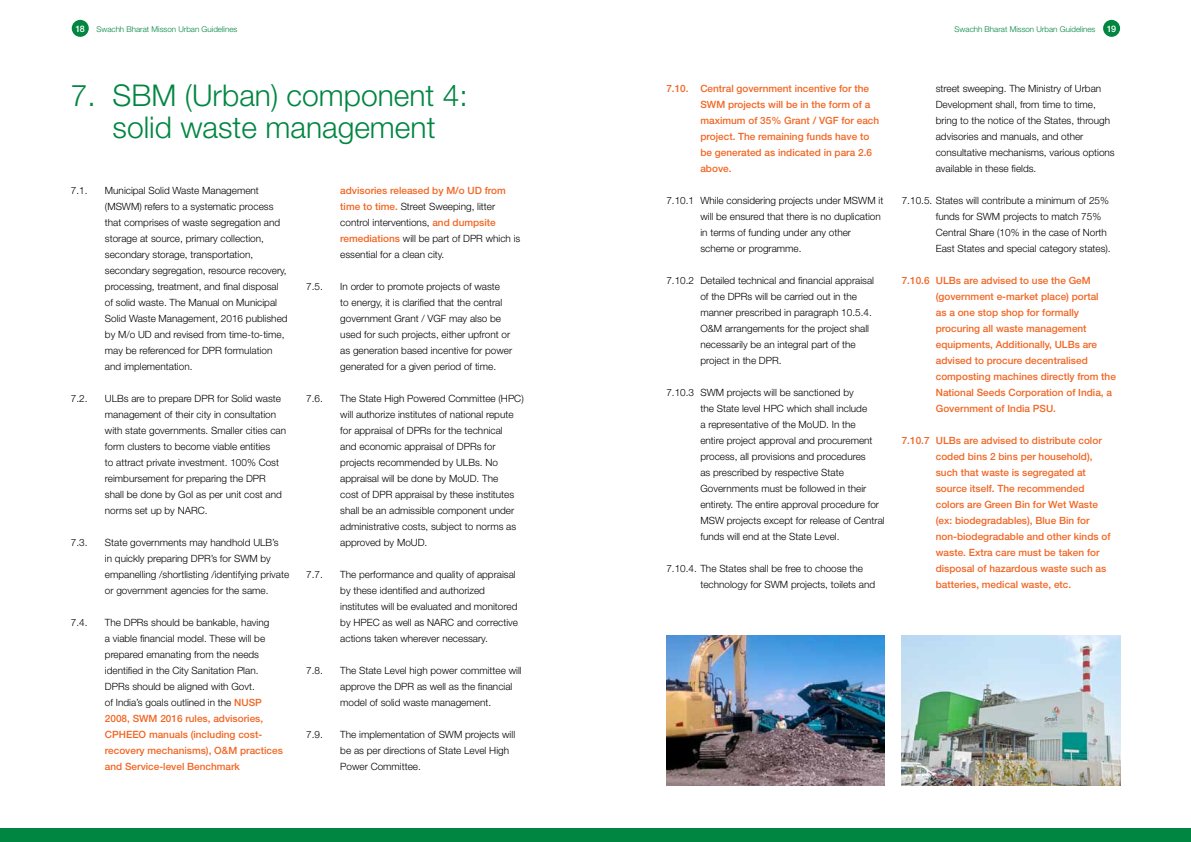
<style>
.page{position:relative;width:1191px;height:842px;background:#fff}
.page>*{position:absolute;margin:0;border:0;box-sizing:border-box;transform-origin:0 0}
.t1{font:300 30px/32px "Helvetica Neue LT Std";color:#008641;text-align:center}
.t2{font:300 10px/16px "Helvetica Neue LT Std";color:#000}
.t3{font:500 10px/16px "Helvetica Neue LT Std";color:#f26522}
.t4{font:500 9px "Helvetica Neue LT Std";color:#fff}
.t5{font:300 8px "Helvetica Neue LT Std";color:#008641}
.s1{font-weight:500;font-size:9px;color:#fff}
.s2{font-weight:500;color:#f26522}
</style>
<div class="page">
<div style="left:0;top:828px;width:1191px;height:14px;background:#008641"></div>
<div style="left:72px;top:20px;width:17px;height:17px;background:#008641;border-radius:50%"></div>
<div style="left:1103px;top:20px;width:17px;height:17px;background:#008641;border-radius:50%"></div>
<img style="left:666px;top:635px;width:218px;height:150px">
<img style="left:901px;top:635px;width:219px;height:150px">
<p class="t4" style="left:75px;top:23px;width:11px">18</p>
<p class="t5" style="left:96px;top:24px;width:142px">Swachh Bharat Misson Urban Guidelines</p>
<p class="t5" style="left:954px;top:24px;width:163px">Swachh Bharat Misson Urban Guidelines <span class="s1">19</span></p>
<h1 class="t1" style="left:71px;top:79px;width:398px">7. SBM (Urban) component 4: solid waste management</h1>
<p class="t2" style="left:71px;top:182px;width:18px">7.1.</p>
<p class="t2" style="left:105px;top:182px;width:184px">Municipal Solid Waste Management (MSWM) refers to a systematic process that comprises of waste segregation and storage at source, primary collection, secondary storage, transportation, secondary segregation, resource recovery, processing, treatment, and final disposal of solid waste. The Manual on Municipal Solid Waste Management, 2016 published by M/o UD and revised from time-to-time, may be referenced for DPR formulation and implementation.</p>
<p class="t2" style="left:71px;top:390px;width:18px">7.2.</p>
<p class="t2" style="left:105px;top:390px;width:183px">ULBs are to prepare DPR for Solid waste management of their city in consultation with state governments. Smaller cities can form clusters to become viable entities<br>to attract private investment. 100% Cost reimbursement for preparing the DPR shall be done by GoI as per unit cost and norms set up by NARC.</p>
<p class="t2" style="left:71px;top:534px;width:18px">7.3.</p>
<p class="t2" style="left:105px;top:534px;width:186px">State governments may handhold ULB’s<br>in quickly preparing DPR’s for SWM by empanelling /shortlisting /identifying private or government agencies for the same.</p>
<p class="t2" style="left:71px;top:614px;width:18px">7.4.</p>
<p class="t2" style="left:105px;top:614px;width:179px">The DPRs should be bankable, having<br>a viable financial model. These will be prepared emanating from the needs identified in the City Sanitation Plan.<br>DPRs should be aligned with Govt.<br>of India’s goals outlined in the <span class="s2">NUSP 2008, SWM 2016 rules, advisories, CPHEEO manuals (including cost&shy;recovery mechanisms), O&amp;M practices and Service-level Benchmark</span></p>
<p class="t2" style="left:340px;top:182px;width:182px"><span class="s2">advisories released by M/o UD from time to time.</span> Street Sweeping, litter control interventions, <span class="s2">and dumpsite remediations</span> will be part of DPR which is essential for a clean city.</p>
<p class="t2" style="left:306px;top:278px;width:18px">7.5.</p>
<p class="t2" style="left:340px;top:278px;width:173px">In order to promote projects of waste<br>to energy, it is clarified that the central government Grant / VGF may also be used for such projects, either upfront or as generation based incentive for power generated for a given period of time.</p>
<p class="t2" style="left:306px;top:390px;width:18px">7.6.</p>
<p class="t2" style="left:340px;top:390px;width:185px">The State High Powered Committee (HPC) will authorize institutes of national repute for appraisal of DPRs for the technical<br>and economic appraisal of DPRs for projects recommended by ULBs. No appraisal will be done by MoUD. The<br>cost of DPR appraisal by these institutes shall be an admissible component under administrative costs, subject to norms as approved by MoUD.</p>
<p class="t2" style="left:306px;top:566px;width:18px">7.7.</p>
<p class="t2" style="left:340px;top:566px;width:179px">The performance and quality of appraisal by these identified and authorized institutes will be evaluated and monitored by HPEC as well as NARC and corrective actions taken wherever necessary.</p>
<p class="t2" style="left:306px;top:662px;width:18px">7.8.</p>
<p class="t2" style="left:340px;top:662px;width:183px">The State Level high power committee will approve the DPR as well as the financial model of solid waste management.</p>
<p class="t2" style="left:306px;top:726px;width:18px">7.9.</p>
<p class="t2" style="left:340px;top:726px;width:176px">The implementation of SWM projects will be as per directions of State Level High<br>Power Committee.</p>
<p class="t3" style="left:700px;top:81px;width:180px;text-indent:-34px">7.10. Central government incentive for the<br>SWM projects will be in the form of a maximum of 35% Grant / VGF for each project. The remaining funds have to be generated as indicated in para 2.6 above.</p>
<p class="t2" style="left:700px;top:192px;width:184px;text-indent:-34px">7.10.1 While considering projects under MSWM it will be ensured that there is no duplication in terms of funding under any other scheme or programme.</p>
<p class="t2" style="left:700px;top:272px;width:175px;text-indent:-34px">7.10.2 Detailed technical and financial appraisal of the DPRs will be carried out in the manner prescribed in paragraph 10.5.4.<br>O&amp;M arrangements for the project shall necessarily be an integral part of the project in the DPR.</p>
<p class="t2" style="left:700px;top:384px;width:186px;text-indent:-34px">7.10.3 SWM projects will be sanctioned by<br>the State level HPC which shall include<br>a representative of the MoUD. In the<br>entire project approval and procurement process, all provisions and procedures<br>as prescribed by respective State Governments must be followed in their entirety. The entire approval procedure for MSW projects except for release of Central funds will end at the State Level.</p>
<p class="t2" style="left:700px;top:560px;width:176px;text-indent:-34px">7.10.4. The States shall be free to choose the technology for SWM projects, toilets and</p>
<p class="t2" style="left:935px;top:80px;width:180px">street sweeping. The Ministry of Urban Development shall, from time to time, bring to the notice of the States, through advisories and manuals, and other consultative mechanisms, various options available in these fields.</p>
<p class="t2" style="left:935px;top:192px;width:176px;text-indent:-34px">7.10.5. States will contribute a minimum of 25% funds for SWM projects to match 75% Central Share (10% in the case of North East States and special category states).</p>
<p class="t3" style="left:935px;top:273px;width:182px;text-indent:-34px">7.10.6 ULBs are advised to use the GeM (government e-market place) portal<br>as a one stop shop for formally procuring all waste management equipments, Additionally, ULBs are advised to procure decentralised composting machines directly from the National Seeds Corporation of India, a Government of India PSU.</p>
<p class="t3" style="left:935px;top:433px;width:176px;text-indent:-34px">7.10.7 ULBs are advised to distribute color coded bins 2 bins per household), such that waste is segregated at source itself. The recommended colors are Green Bin for Wet Waste (ex: biodegradables), Blue Bin for non-biodegradable and other kinds of waste. Extra care must be taken for disposal of hazardous waste such as batteries, medical waste, etc.</p>
</div>
